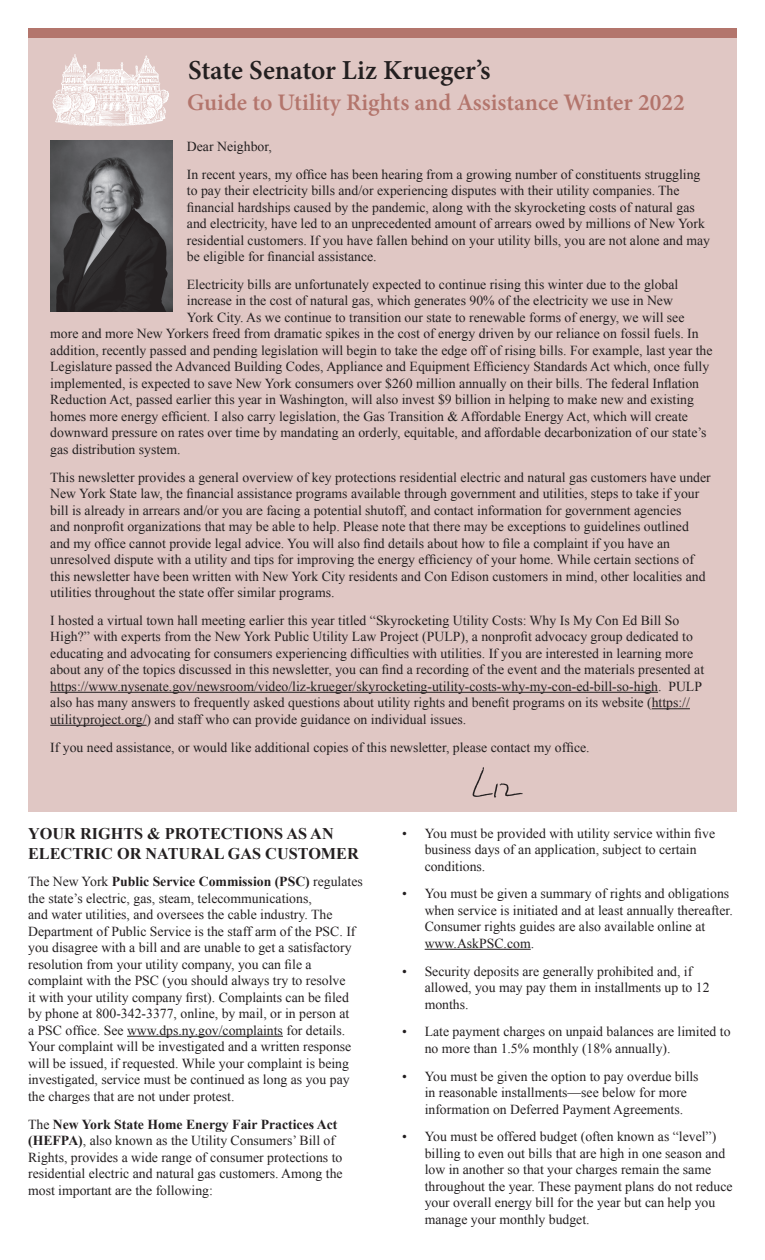
<style>
.page{position:relative;width:765px;height:1260px;background:#fff}
.page>*{position:absolute;margin:0;border:0;box-sizing:border-box;transform-origin:0 0}
.t1{font:600 27.5px "Minion Pro";letter-spacing:-.005em;color:#231f20}
.t2{font:600 23.75px "Minion Pro";color:#b3756c}
.t3{font:700 16.25px/19.5px "Times New Roman";color:#231f20}
.t4{font:13.75px/16.5px "Times New Roman";color:#231f20}
.s1{font-weight:700}
</style>
<div class="page">
<div style="left:28px;top:28px;width:709px;height:784px;background:#e0c7c4"></div>
<hr style="left:50px;top:692px;width:608px;height:1px;background:#231f20">
<hr style="left:652px;top:708px;width:38px;height:1px;background:#231f20">
<hr style="left:50px;top:725px;width:97px;height:1px;background:#231f20">
<img style="left:50px;top:140px;width:123px;height:172px">
<img style="left:52px;top:54px;width:117px;height:72px">
<div style="left:28px;top:28px;width:709px;height:10px;background:#b3756c"></div>
<img style="left:472px;top:767px;width:51px;height:31px">
<hr style="left:127px;top:1036px;width:156px;height:1px;background:#231f20">
<hr style="left:425px;top:949px;width:106px;height:1px;background:#231f20">
<h1 class="t1" style="left:188px;top:52px;width:304px">State Senator Liz Krueger’s</h1>
<h2 class="t2" style="left:187px;top:86px;width:499px">Guide to Utility Rights and Assistance Winter 2022</h2>
<p class="t4" style="left:187px;top:132px;width:515px;line-height:27.8px">Dear Neighbor,<br>In recent years, my office has been hearing from a growing number of constituents struggling</p>
<p class="t4" style="left:187px;top:182px;width:525px">to pay their electricity bills and/or experiencing disputes with their utility companies. The financial hardships caused by the pandemic, along with the skyrocketing costs of natural gas and electricity, have led to an unprecedented amount of arrears owed by millions of New York residential customers. If you have fallen behind on your utility bills, you are not alone and may be eligible for financial assistance.</p>
<p class="t4" style="left:187px;top:276px;width:493px">Electricity bills are unfortunately expected to continue rising this winter due to the global</p>
<p class="t4" style="left:187px;top:292px;width:488px">increase in the cost of natural gas, which generates 90% of the electricity we use in New</p>
<p class="t4" style="left:187px;top:309px;width:499px">York City. As we continue to transition our state to renewable forms of energy, we will see</p>
<p class="t4" style="left:50px;top:325px;width:650px">more and more New Yorkers freed from dramatic spikes in the cost of energy driven by our reliance on fossil fuels. In</p>
<p class="t4" style="left:50px;top:342px;width:664px">addition, recently passed and pending legislation will begin to take the edge off of rising bills. For example, last year the</p>
<p class="t4" style="left:50px;top:358px;width:661px">Legislature passed the Advanced Building Codes, Appliance and Equipment Efficiency Standards Act which, once fully</p>
<p class="t4" style="left:50px;top:375px;width:650px">implemented, is expected to save New York consumers over $260 million annually on their bills. The federal Inflation</p>
<p class="t4" style="left:50px;top:391px;width:645px">Reduction Act, passed earlier this year in Washington, will also invest $9 billion in helping to make new and existing</p>
<p class="t4" style="left:50px;top:408px;width:639px">homes more energy efficient. I also carry legislation, the Gas Transition &amp; Affordable Energy Act, which will create</p>
<p class="t4" style="left:50px;top:424px;width:658px">downward pressure on rates over time by mandating an orderly, equitable, and affordable decarbonization of our state’s</p>
<p class="t4" style="left:50px;top:441px;width:132px">gas distribution system.</p>
<p class="t4" style="left:50px;top:468px;width:662px">This newsletter provides a general overview of key protections residential electric and natural gas customers have under New York State law, the financial assistance programs available through government and utilities, steps to take if your bill is already in arrears and/or you are facing a potential shutoff, and contact information for government agencies<br>and nonprofit organizations that may be able to help. Please note that there may be exceptions to guidelines outlined and my office cannot provide legal advice. You will also find details about how to file a complaint if you have an unresolved dispute with a utility and tips for improving the energy efficiency of your home. While certain sections of this newsletter have been written with New York City residents and Con Edison customers in mind, other localities and utilities throughout the state offer similar programs.</p>
<p class="t4" style="left:50px;top:612px;width:655px">I hosted a virtual town hall meeting earlier this year titled “Skyrocketing Utility Costs: Why Is My Con Ed Bill So High?” with experts from the New York Public Utility Law Project (PULP), a nonprofit advocacy group dedicated to educating and advocating for consumers experiencing difficulties with utilities. If you are interested in learning more about any of the topics discussed in this newsletter, you can find a recording of the event and the materials presented at https://www.nysenate.gov/newsroom/video/liz-krueger/skyrocketing-utility-costs-why-my-con-ed-bill-so-high. PULP also has many answers to frequently asked questions about utility rights and benefit programs on its website (https:// utilityproject.org/) and staff who can provide guidance on individual issues.</p>
<p class="t4" style="left:50px;top:738px;width:541px">If you need assistance, or would like additional copies of this newsletter, please contact my office.</p>
<p class="t3" style="left:28px;top:823px;width:332px">YOUR RIGHTS &amp; PROTECTIONS AS AN<br>ELECTRIC OR NATURAL GAS CUSTOMER</p>
<p class="t4" style="left:28px;top:873px;width:336px">The New York <span class="s1">Public Service Commission (PSC)</span> regulates the state’s electric, gas, steam, telecommunications,<br>and water utilities, and oversees the cable industry. The Department of Public Service is the staff arm of the PSC. If you disagree with a bill and are unable to get a satisfactory resolution from your utility company, you can file a complaint with the PSC (you should always try to resolve<br>it with your utility company first). Complaints can be filed by phone at 800-342-3377, online, by mail, or in person at<br>a PSC office. See www.dps.ny.gov/complaints for details.<br>Your complaint will be investigated and a written response will be issued, if requested. While your complaint is being investigated, service must be continued as long as you pay the charges that are not under protest.</p>
<p class="t4" style="left:28px;top:1115px;width:316px">The <span class="s1">New York State Home Energy Fair Practices Act (HEFPA)</span>, also known as the Utility Consumers’ Bill of Rights, provides a wide range of consumer protections to residential electric and natural gas customers. Among the most important are the following:</p>
<p class="t4" style="left:425px;top:824px;width:292px;text-indent:-22px">• You must be provided with utility service within five business days of an application, subject to certain conditions.</p>
<p class="t4" style="left:425px;top:885px;width:310px;text-indent:-22px">• You must be given a summary of rights and obligations when service is initiated and at least annually thereafter.<br>Consumer rights guides are also available online at www.AskPSC.com.</p>
<p class="t4" style="left:425px;top:962px;width:286px;text-indent:-22px">• Security deposits are generally prohibited and, if allowed, you may pay them in installments up to 12 months.</p>
<p class="t4" style="left:425px;top:1023px;width:307px;text-indent:-22px">• Late payment charges on unpaid balances are limited to no more than 1.5% monthly (18% annually).</p>
<p class="t4" style="left:425px;top:1067px;width:275px;text-indent:-22px">• You must be given the option to pay overdue bills in reasonable installments—see below for more information on Deferred Payment Agreements.</p>
<p class="t4" style="left:425px;top:1128px;width:309px;text-indent:-22px">• You must be offered budget (often known as “level”) billing to even out bills that are high in one season and low in another so that your charges remain the same throughout the year. These payment plans do not reduce your overall energy bill for the year but can help you manage your monthly budget.</p>
</div>
